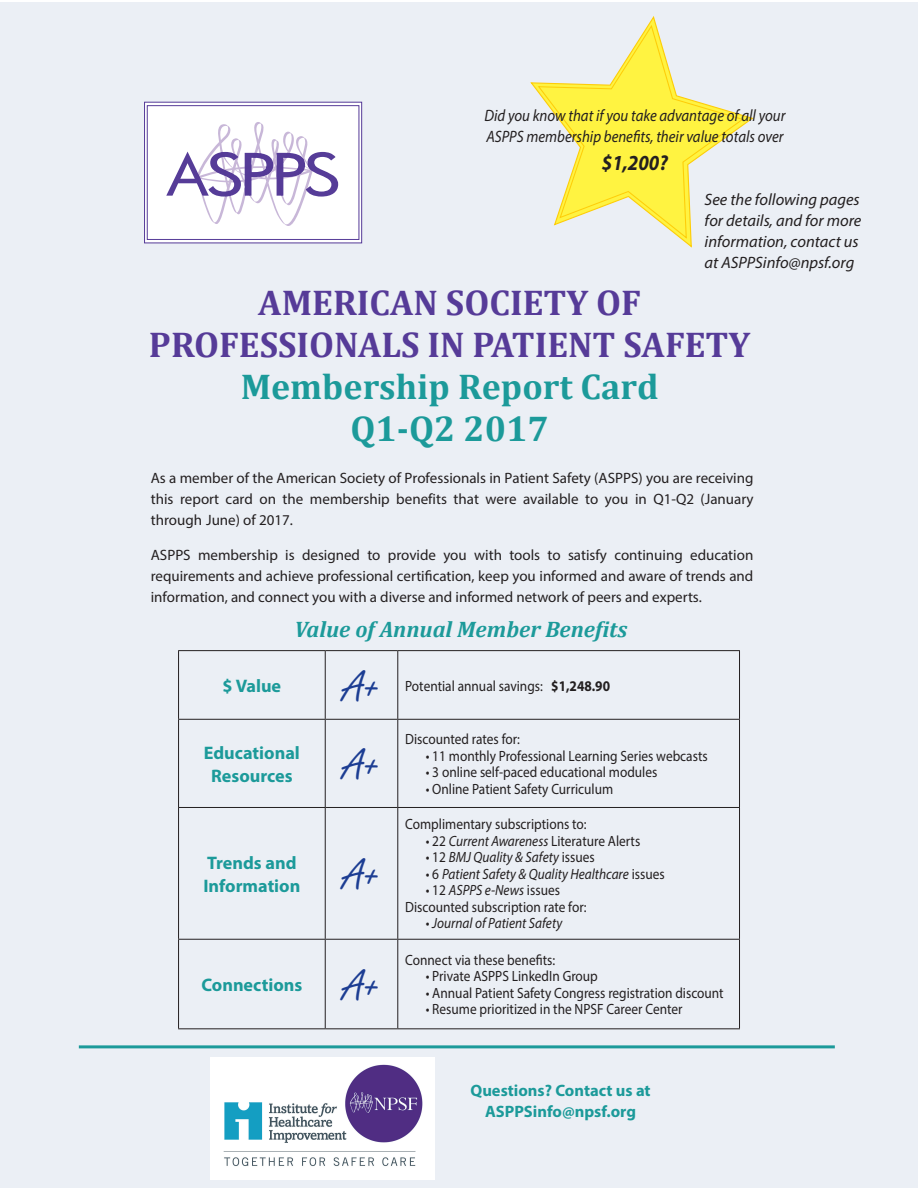
<style>
.page{position:relative;width:918px;height:1188px;background:#fff}
.page>*{position:absolute;margin:0;border:0;box-sizing:border-box;transform-origin:0 0}
.t1{font:46.2px "Freestyle Script";color:#1c3d93}
.t2{font:700 36px/42px "Cambria";color:#563b98;text-align:center}
.t3{font:700 36px/42px "Cambria";color:#1c9a9a;text-align:center}
.t4{font:italic 700 22.5px "Cambria";color:#1c9a9a}
.t5{font:italic 700 21.6px "Myriad Pro";color:#231f20;scale:.9 1}
.t6{font:700 18.15px/23.1px "Myriad Pro";color:#1c9a9a;text-align:center}
.t7{font:italic 16.5px/21px "Myriad Pro";color:#231f20;scale:.9 1}
.t8{font:italic 16.5px/21px "Myriad Pro";color:#231f20}
.t9{font:700 16.5px/21px "Myriad Pro";color:#1c9a9a;text-align:center}
.t10{font:15px/21px "Myriad Pro";color:#231f20;text-align:justify}
.t11{font:14.85px/16.5px "Myriad Pro";color:#231f20;text-align:center;scale:.9 1}
.t12{font:italic 14.85px "Myriad Pro";color:#231f20;scale:.9 1}
.s1{font-style:inherit}
.s2{font-weight:700}
.s3{font-style:italic}
.s4{font-style:normal}
</style>
<div class="page">
<div style="left:0;top:3px;width:918px;height:1185px;background:#ebeff5"></div>
<hr style="left:178px;top:650px;width:147px;height:1px;background:#231f20">
<hr style="left:178px;top:651px;width:1px;height:68px;background:#231f20">
<hr style="left:325px;top:650px;width:73px;height:1px;background:#231f20">
<hr style="left:325px;top:651px;width:1px;height:68px;background:#231f20">
<hr style="left:398px;top:650px;width:342px;height:1px;background:#231f20">
<hr style="left:397px;top:651px;width:1px;height:68px;background:#231f20">
<hr style="left:739px;top:651px;width:1px;height:68px;background:#231f20">
<hr style="left:178px;top:719px;width:147px;height:1px;background:#231f20">
<hr style="left:178px;top:720px;width:1px;height:87px;background:#231f20">
<hr style="left:325px;top:719px;width:73px;height:1px;background:#231f20">
<hr style="left:325px;top:720px;width:1px;height:87px;background:#231f20">
<hr style="left:398px;top:719px;width:342px;height:1px;background:#231f20">
<hr style="left:397px;top:720px;width:1px;height:87px;background:#231f20">
<hr style="left:739px;top:720px;width:1px;height:87px;background:#231f20">
<hr style="left:178px;top:807px;width:147px;height:1px;background:#231f20">
<hr style="left:178px;top:808px;width:1px;height:131px;background:#231f20">
<hr style="left:325px;top:807px;width:73px;height:1px;background:#231f20">
<hr style="left:325px;top:808px;width:1px;height:131px;background:#231f20">
<hr style="left:398px;top:807px;width:342px;height:1px;background:#231f20">
<hr style="left:397px;top:808px;width:1px;height:131px;background:#231f20">
<hr style="left:739px;top:808px;width:1px;height:131px;background:#231f20">
<hr style="left:178px;top:939px;width:147px;height:1px;background:#231f20">
<hr style="left:178px;top:940px;width:1px;height:88px;background:#231f20">
<hr style="left:325px;top:939px;width:73px;height:1px;background:#231f20">
<hr style="left:325px;top:940px;width:1px;height:88px;background:#231f20">
<hr style="left:398px;top:939px;width:342px;height:1px;background:#231f20">
<hr style="left:397px;top:940px;width:1px;height:88px;background:#231f20">
<hr style="left:739px;top:940px;width:1px;height:88px;background:#231f20">
<hr style="left:178px;top:1028px;width:147px;height:1px;background:#231f20">
<hr style="left:325px;top:1028px;width:73px;height:1px;background:#231f20">
<hr style="left:398px;top:1028px;width:342px;height:1px;background:#231f20">
<hr style="left:79px;top:1045px;width:756px;height:3px;background:#1c9a9a">
<svg style="left:485px;top:2px;width:287px;height:246px"></svg>
<svg style="left:144px;top:102px;width:218px;height:141px;background:#ccc4e0"></svg>
<div style="left:147px;top:106px;width:212px;height:133px;background:#fff"></div>
<svg style="left:166px;top:122px;width:172px;height:104px"></svg>
<div style="left:147px;top:105px;width:212px;height:135px;border:1px solid #563b98"></div>
<img style="left:211px;top:1058px;width:223px;height:122px">
<p class="t7" style="left:484px;top:104px;width:336px">Did you know that if you take advantage of all your<br>ASPPS membership benefits, their value totals over</p>
<h3 class="t5" style="left:602px;top:149px;width:75px">$1,200?</h3>
<p class="t8" style="left:705px;top:188px;width:158px">See the following pages for details, and for more information, contact us at ASPPSinfo@npsf.org</p>
<h2 class="t2" style="left:149px;top:281px;width:603px">AMERICAN SOCIETY OF<br>PROFESSIONALS IN PATIENT SAFETY</h2>
<h2 class="t3" style="left:241px;top:365px;width:419px">Membership Report Card<br>Q1<span class="s1">-</span>Q2 2017</h2>
<p class="t10" style="left:151px;top:467px;width:604px">As a member of the American Society of Professionals in Patient Safety (ASPPS) you are receiving this report card on the membership benefits that were available to you in Q1-Q2 (January through June) of 2017.</p>
<p class="t10" style="left:151px;top:544px;width:604px">ASPPS membership is designed to provide you with tools to satisfy continuing education requirements and achieve professional certification, keep you informed and aware of trends and information, and connect you with a diverse and informed network of peers and experts.</p>
<h3 class="t4" style="left:295px;top:613px;width:334px">Value of Annual Member Benefits</h3>
<p class="t6" style="left:223px;top:674px;width:60px">$ Value</p>
<h1 class="t1" style="left:343px;top:661px;width:38px">A+</h1>
<p class="t11" style="left:405px;top:677px;width:229px">Potential annual savings: <span class="s2">$1,248.90</span></p>
<p class="t6" style="left:204px;top:740px;width:98px">Educational<br>Resources</p>
<h1 class="t1" style="left:343px;top:740px;width:38px">A+</h1>
<p class="t6" style="left:203px;top:850px;width:99px;text-align:left">Trends and<br>Information</p>
<h1 class="t1" style="left:343px;top:850px;width:38px">A+</h1>
<p class="t6" style="left:201px;top:973px;width:102px">Connections</p>
<h1 class="t1" style="left:343px;top:960px;width:38px">A+</h1>
<p class="t11" style="left:405px;top:731px;width:129px">Discounted rates for:</p>
<p class="t11" style="left:426px;top:747px;width:315px">• 11 monthly Professional Learning Series webcasts</p>
<p class="t11" style="left:426px;top:764px;width:259px">• 3 online self-paced educational modules</p>
<p class="t11" style="left:426px;top:780px;width:210px">• Online Patient Safety Curriculum</p>
<p class="t11" style="left:405px;top:816px;width:203px">Complimentary subscriptions to:</p>
<p class="t11" style="left:426px;top:832px;width:240px">• 22 <span class="s3">Current Awareness</span> Literature Alerts</p>
<p class="t12" style="left:426px;top:848px;width:189px"><span class="s4">• 12</span> BMJ Quality &amp; Safety <span class="s4">issues</span></p>
<p class="t12" style="left:426px;top:865px;width:267px"><span class="s4">• 6</span> Patient Safety &amp; Quality Healthcare <span class="s4">issues</span></p>
<p class="t11" style="left:405px;top:882px;width:203px">• 12 <span class="s3">ASPPS e-News</span> issues<br>Discounted subscription rate for:</p>
<p class="t12" style="left:426px;top:914px;width:153px"><span class="s4">•</span> Journal of Patient Safety</p>
<p class="t11" style="left:405px;top:951px;width:168px">Connect via these benefits:</p>
<p class="t11" style="left:426px;top:968px;width:193px">• Private ASPPS LinkedIn Group</p>
<p class="t11" style="left:426px;top:984px;width:333px">• Annual Patient Safety Congress registration discount</p>
<p class="t11" style="left:426px;top:1001px;width:287px">• Resume prioritized in the NPSF Career Center</p>
<p class="t9" style="left:470px;top:1079px;width:182px">Questions? Contact us at<br>ASPPSinfo@npsf.org</p>
</div>
